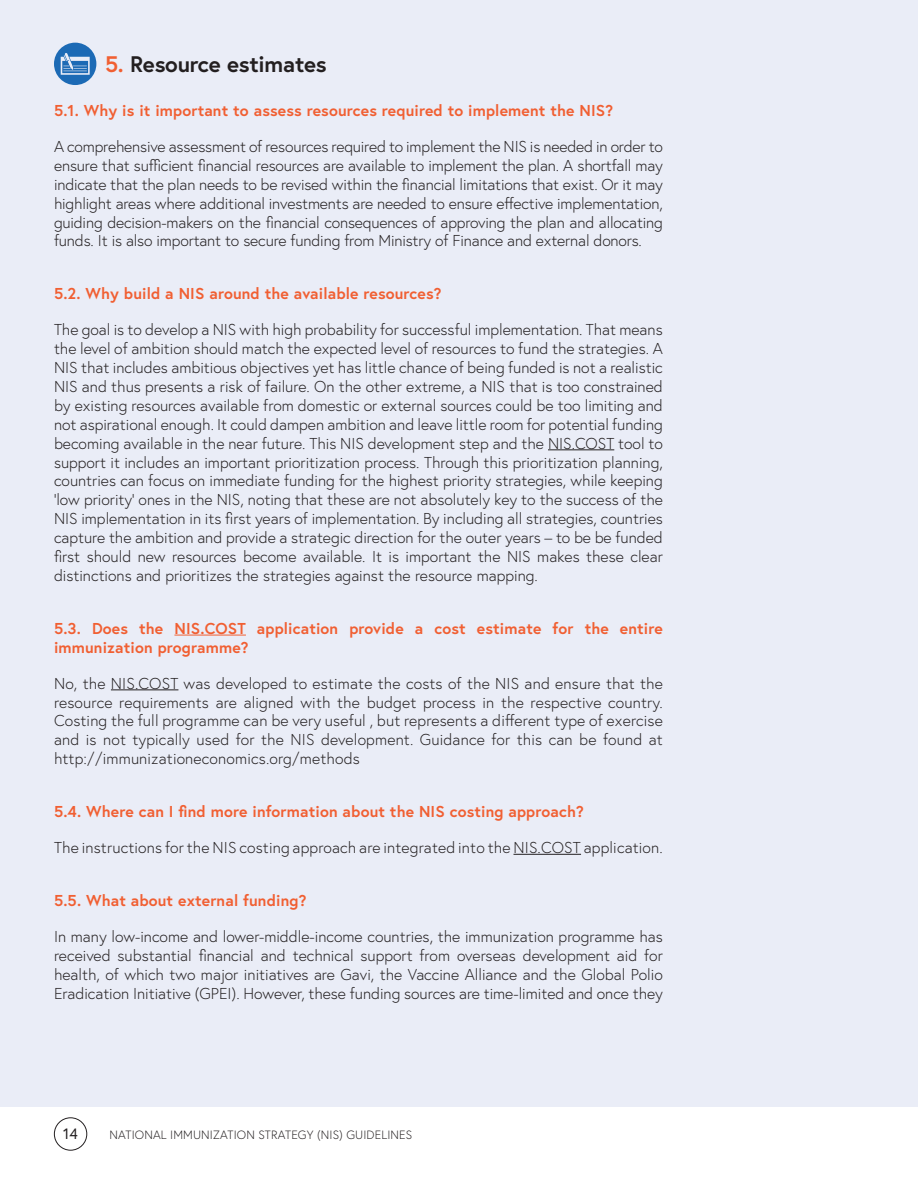
<style>
.page{position:relative;width:918px;height:1188px;background:#fff}
.page>*{position:absolute;margin:0;border:0;box-sizing:border-box;transform-origin:0 0}
.t1{font:700 22.5px "Europa";letter-spacing:-.01em;color:#231f20}
.t2{font:300 15.75px/18.9px "Europa";color:#231f20;text-align:justify}
.t3{font:700 15.75px/18.9px "Europa";letter-spacing:.01em;color:#f15f32}
.t4{font:15px "Europa";color:#231f20}
.t5{font:300 12px "Europa";letter-spacing:.01em;color:#231f20}
.s1{color:#f15f32}
</style>
<div class="page">
<div style="left:0;top:0;width:918px;height:1107px;background:#eaedf7"></div>
<div style="left:54px;top:1117px;width:33px;height:34px;border:1px solid #231f20;border-radius:50%"></div>
<hr style="left:548px;top:450px;width:66px;height:1px;background:#231f20">
<hr style="left:174px;top:635px;width:72px;height:1px;background:#f15f32">
<hr style="left:111px;top:690px;width:67px;height:1px;background:#231f20">
<hr style="left:514px;top:854px;width:67px;height:1px;background:#231f20">
<svg style="left:54px;top:43px;width:42px;height:42px"></svg>
<p class="t1" style="left:105px;top:48px;width:223px"><span class="s1">5.</span> Resource estimates</p>
<p class="t3" style="left:54px;top:101px;width:561px">5.1. Why is it important to assess resources required to implement the NIS?</p>
<p class="t2" style="left:54px;top:137px;width:610px">A comprehensive assessment of resources required to implement the NIS is needed in order to ensure that sufficient financial resources are available to implement the plan. A shortfall may indicate that the plan needs to be revised within the financial limitations that exist. Or it may highlight areas where additional investments are needed to ensure effective implementation, guiding decision-makers on the financial consequences of approving the plan and allocating funds. It is also important to secure funding from Ministry of Finance and external donors.</p>
<p class="t3" style="left:54px;top:284px;width:389px">5.2. Why build a NIS around the available resources?</p>
<p class="t2" style="left:54px;top:320px;width:610px">The goal is to develop a NIS with high probability for successful implementation. That means the level of ambition should match the expected level of resources to fund the strategies. A NIS that includes ambitious objectives yet has little chance of being funded is not a realistic NIS and thus presents a risk of failure. On the other extreme, a NIS that is too constrained by existing resources available from domestic or external sources could be too limiting and not aspirational enough. It could dampen ambition and leave little room for potential funding becoming available in the near future. This NIS development step and the NIS.COST tool to support it includes an important prioritization process. Through this prioritization planning, countries can focus on immediate funding for the highest priority strategies, while keeping ‘low priority’ ones in the NIS, noting that these are not absolutely key to the success of the NIS implementation in its first years of implementation. By including all strategies, countries capture the ambition and provide a strategic direction for the outer years – to be be funded first should new resources become available. It is important the NIS makes these clear distinctions and prioritizes the strategies against the resource mapping.</p>
<p class="t3" style="left:54px;top:618px;width:610px">5.3. Does the NIS.COST application provide a cost estimate for the entire immunization programme?</p>
<p class="t2" style="left:54px;top:674px;width:610px">No, the NIS.COST was developed to estimate the costs of the NIS and ensure that the resource requirements are aligned with the budget process in the respective country.<br>Costing the full programme can be very useful , but represents a different type of exercise and is not typically used for the NIS development. Guidance for this can be found at http://immunizationeconomics.org/methods</p>
<p class="t3" style="left:54px;top:802px;width:531px">5.4. Where can I find more information about the NIS costing approach?</p>
<p class="t2" style="left:54px;top:838px;width:610px">The instructions for the NIS costing approach are integrated into the NIS.COST application.</p>
<p class="t3" style="left:54px;top:891px;width:254px">5.5. What about external funding?</p>
<p class="t2" style="left:54px;top:927px;width:610px">In many low-income and lower-middle-income countries, the immunization programme has received substantial financial and technical support from overseas development aid for health, of which two major initiatives are Gavi, the Vaccine Alliance and the Global Polio Eradication Initiative (GPEI). However, these funding sources are time-limited and once they</p>
<p class="t4" style="left:63px;top:1124px;width:16px">14</p>
<p class="t5" style="left:109px;top:1128px;width:304px">NATIONAL IMMUNIZATION STRATEGY (NIS) GUIDELINES</p>
</div>
